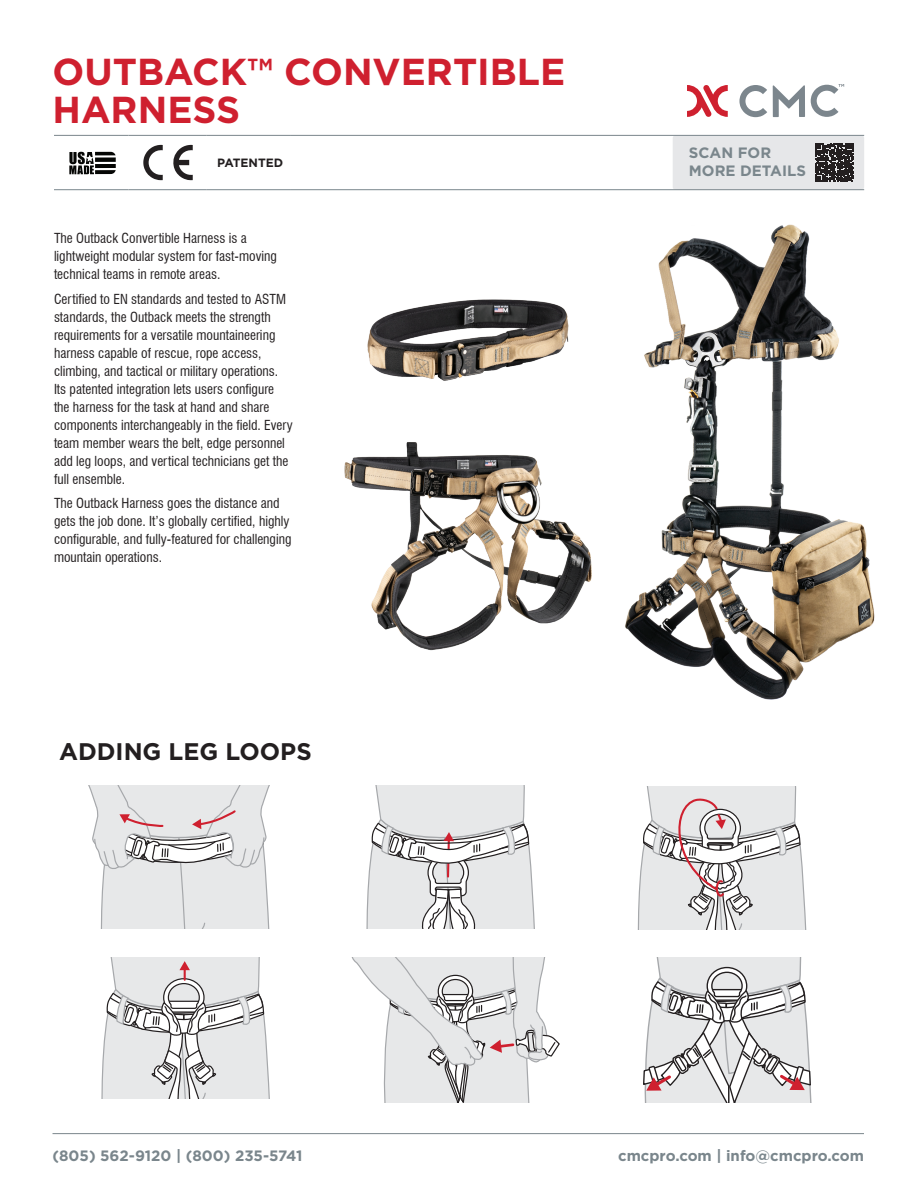
<style>
.page{position:relative;width:918px;height:1188px;background:#fff}
.page>*{position:absolute;margin:0;border:0;box-sizing:border-box;transform-origin:0 0}
.t1{font:700 37.5px/37.5px "Gotham";color:#cf202f}
.t2{font:700 24px "Gotham";color:#231f20}
.t3{font:700 15px/18px "Gotham";color:#7a868c}
.t4{font:condensed 13.5px/18px "Swiss 721 BT";color:#231f20}
.t5{font:700 12px "Gotham";color:#231f20}
</style>
<div class="page">
<svg style="left:739px;top:85px;width:28px;height:32px"></svg>
<svg style="left:773px;top:85px;width:32px;height:32px"></svg>
<svg style="left:687px;top:85px;width:41px;height:32px"></svg>
<svg style="left:811px;top:84px;width:33px;height:33px"></svg>
<hr style="left:53px;top:1133px;width:811px;height:1px;background:#7a868c">
<div style="left:673px;top:135px;width:191px;height:55px;background:#e6e7e9;border-radius:3px"></div>
<hr style="left:54px;top:135px;width:75px;height:1px;background:#7a868c">
<hr style="left:129px;top:135px;width:78px;height:1px;background:#7a868c">
<hr style="left:207px;top:135px;width:83px;height:1px;background:#7a868c">
<hr style="left:290px;top:135px;width:574px;height:1px;background:#7a868c">
<hr style="left:54px;top:189px;width:75px;height:1px;background:#7a868c">
<hr style="left:129px;top:189px;width:78px;height:1px;background:#7a868c">
<hr style="left:207px;top:189px;width:83px;height:1px;background:#7a868c">
<hr style="left:290px;top:189px;width:574px;height:1px;background:#7a868c">
<svg style="left:69px;top:152px;width:47px;height:22px"></svg>
<svg style="left:173px;top:145px;width:20px;height:35px"></svg>
<svg style="left:143px;top:145px;width:20px;height:35px"></svg>
<svg style="left:815px;top:143px;width:39px;height:39px;background:#3f3c3d"></svg>
<img style="left:625px;top:224px;width:250px;height:476px">
<svg style="left:88px;top:786px;width:182px;height:143px;background:#e2e1e2"></svg>
<svg style="left:637px;top:786px;width:170px;height:143px"></svg>
<svg style="left:101px;top:957px;width:169px;height:142px"></svg>
<svg style="left:351px;top:957px;width:209px;height:146px"></svg>
<svg style="left:643px;top:957px;width:169px;height:146px"></svg>
<svg style="left:366px;top:786px;width:169px;height:143px"></svg>
<img style="left:344px;top:442px;width:248px;height:209px">
<img style="left:367px;top:299px;width:202px;height:82px">
<h1 class="t1" style="left:53px;top:53px;width:514px">OUTBACK™ CONVERTIBLE<br>HARNESS</h1>
<p class="t5" style="left:217px;top:155px;width:68px">PATENTED</p>
<p class="t3" style="left:689px;top:144px;width:119px">SCAN FOR<br>MORE DETAILS</p>
<p class="t4" style="left:54px;top:229px;width:224px">The Outback Convertible Harness is a lightweight modular system for fast-moving technical teams in remote areas.</p>
<p class="t4" style="left:54px;top:290px;width:240px">Certified to EN standards and tested to ASTM standards, the Outback meets the strength requirements for a versatile mountaineering harness capable of rescue, rope access, climbing, and tactical or military operations.<br>Its patented integration lets users configure the harness for the task at hand and share components interchangeably in the field. Every team member wears the belt, edge personnel add leg loops, and vertical technicians get the full ensemble.</p>
<p class="t4" style="left:54px;top:495px;width:239px">The Outback Harness goes the distance and gets the job done. It’s globally certified, highly configurable, and fully-featured for challenging mountain operations.</p>
<h2 class="t2" style="left:59px;top:736px;width:254px">ADDING LEG LOOPS</h2>
<p class="t3" style="left:53px;top:1146px;width:252px">(805) 562-9120 | (800) 235-5741</p>
<p class="t3" style="left:618px;top:1146px;width:247px">cmcpro.com | info@cmcpro.com</p>
</div>
